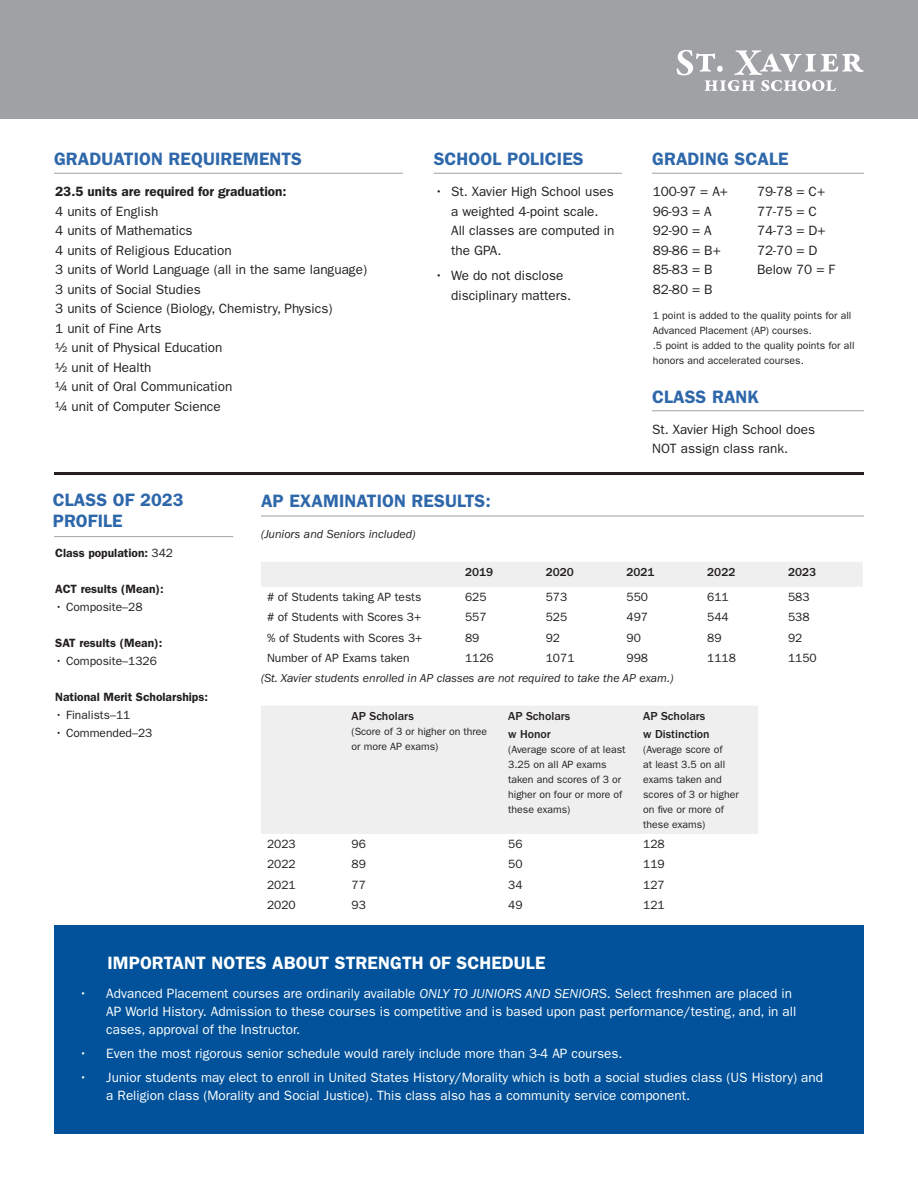
<style>
.page{position:relative;width:918px;height:1188px;background:#fff}
.page>*{position:absolute;margin:0;border:0;box-sizing:border-box;transform-origin:0 0}
.t1{font:600 18px/21.9px "ITC Franklin Gothic Std";letter-spacing:.005em;color:#2e68aa}
.t2{font:600 18px "ITC Franklin Gothic Std";letter-spacing:.005em;color:#fff}
.t3{font:13.5px/19.5px "ITC Franklin Gothic Std";color:#231f20}
.t4{font:13.5px/18px "ITC Franklin Gothic Std";color:#fff}
.t5{font:600 13.5px "ITC Franklin Gothic Std";color:#231f20}
.t6{font:12px "ITC Franklin Gothic Std";color:#231f20}
.t7{font:italic 12px "ITC Franklin Gothic Std";color:#231f20}
.t8{font:600 12px "ITC Franklin Gothic Std";color:#231f20}
.t9{font:500 12px "ITC Franklin Gothic Std";color:#231f20}
.t10{font:10.5px/15px "ITC Franklin Gothic Std";color:#231f20}
.s1{font-weight:400}
.s2{font-style:italic}
</style>
<div class="page">
<hr style="left:54px;top:536px;width:179px;height:1px;background:#a0a1a5">
<hr style="left:261px;top:516px;width:603px;height:1px;background:#a0a1a5">
<div style="left:261px;top:562px;width:602px;height:25px;background:#efeff0"></div>
<div style="left:261px;top:706px;width:497px;height:128px;background:#efeff0"></div>
<hr style="left:434px;top:173px;width:188px;height:1px;background:#a0a1a5">
<hr style="left:652px;top:173px;width:212px;height:1px;background:#a0a1a5">
<hr style="left:652px;top:410px;width:212px;height:1px;background:#a0a1a5">
<hr style="left:54px;top:173px;width:349px;height:1px;background:#a0a1a5">
<div style="left:0;top:0;width:918px;height:119px;background:#a0a1a5"></div>
<hr style="left:54px;top:472px;width:810px;height:3px;background:#231f20">
<div style="left:54px;top:926px;width:810px;height:208px;background:#01529a"></div>
<svg style="left:677px;top:50px;width:187px;height:41px"></svg>
<p class="t1" style="left:54px;top:148px;width:250px">GRADUATION REQUIREMENTS</p>
<p class="t5" style="left:55px;top:184px;width:233px">23.5 units are required for graduation:</p>
<p class="t3" style="left:55px;top:202px;width:105px">4 units of English</p>
<p class="t3" style="left:55px;top:221px;width:139px">4 units of Mathematics</p>
<p class="t3" style="left:55px;top:241px;width:178px">4 units of Religious Education</p>
<p class="t3" style="left:55px;top:260px;width:313px">3 units of World Language (all in the same language)</p>
<p class="t3" style="left:55px;top:280px;width:147px">3 units of Social Studies</p>
<p class="t3" style="left:55px;top:299px;width:279px">3 units of Science (Biology, Chemistry, Physics)</p>
<p class="t3" style="left:55px;top:319px;width:108px">1 unit of Fine Arts</p>
<p class="t3" style="left:55px;top:338px;width:169px">½ unit of Physical Education</p>
<p class="t3" style="left:55px;top:358px;width:98px">½ unit of Health</p>
<p class="t3" style="left:55px;top:377px;width:179px">¼ unit of Oral Communication</p>
<p class="t3" style="left:55px;top:397px;width:167px">¼ unit of Computer Science</p>
<p class="t1" style="left:434px;top:148px;width:151px">SCHOOL POLICIES</p>
<p class="t1" style="left:652px;top:148px;width:138px">GRADING SCALE</p>
<p class="t3" style="left:451px;top:182px;width:165px;text-indent:-16px">• St. Xavier High School uses a weighted 4-point scale.<br>All classes are computed in the GPA.</p>
<p class="t3" style="left:451px;top:266px;width:122px;text-indent:-16px">• We do not disclose disciplinary matters.</p>
<p class="t3" style="left:653px;top:182px;width:77px">100-97 = A+</p>
<p class="t3" style="left:653px;top:202px;width:61px">96-93 = A</p>
<p class="t3" style="left:653px;top:221px;width:61px">92-90 = A</p>
<p class="t3" style="left:653px;top:241px;width:70px">89-86 = B+</p>
<p class="t3" style="left:653px;top:260px;width:61px">85-83 = B</p>
<p class="t3" style="left:653px;top:280px;width:61px">82-80 = B</p>
<p class="t10" style="left:653px;top:308px;width:200px">1 point is added to the quality points for all<br>Advanced Placement (AP) courses.</p>
<p class="t10" style="left:653px;top:338px;width:203px">.5 point is added to the quality points for all honors and accelerated courses.</p>
<p class="t3" style="left:757px;top:182px;width:70px">79-78 = C+</p>
<p class="t3" style="left:757px;top:202px;width:61px">77-75 = C</p>
<p class="t3" style="left:757px;top:221px;width:70px">74-73 = D+</p>
<p class="t3" style="left:757px;top:241px;width:62px">72-70 = D</p>
<p class="t3" style="left:757px;top:260px;width:80px">Below 70 = F</p>
<p class="t1" style="left:652px;top:386px;width:109px">CLASS RANK</p>
<p class="t3" style="left:652px;top:420px;width:165px">St. Xavier High School does<br>NOT assign class rank.</p>
<p class="t1" style="left:53px;top:488px;width:132px">CLASS OF 2023<br>PROFILE</p>
<p class="t1" style="left:261px;top:490px;width:231px">AP EXAMINATION RESULTS:</p>
<p class="t8" style="left:55px;top:546px;width:119px">Class population: <span class="s1">342</span></p>
<p class="t8" style="left:55px;top:582px;width:110px">ACT results (Mean):</p>
<p class="t6" style="left:55px;top:600px;width:89px">• Composite–28</p>
<p class="t8" style="left:55px;top:636px;width:109px">SAT results (Mean):</p>
<p class="t6" style="left:55px;top:654px;width:103px">• Composite–1326</p>
<p class="t8" style="left:55px;top:690px;width:154px">National Merit Scholarships:</p>
<p class="t6" style="left:55px;top:708px;width:77px">• Finalists–11</p>
<p class="t6" style="left:55px;top:726px;width:99px">• Commended–23</p>
<p class="t7" style="left:261px;top:528px;width:156px">(Juniors and Seniors included)</p>
<p class="t9" style="left:465px;top:565px;width:30px">2019</p>
<p class="t9" style="left:546px;top:565px;width:30px">2020</p>
<p class="t9" style="left:627px;top:565px;width:30px">2021</p>
<p class="t9" style="left:707px;top:565px;width:30px">2022</p>
<p class="t9" style="left:788px;top:565px;width:30px">2023</p>
<p class="t6" style="left:267px;top:590px;width:156px"># of Students taking AP tests</p>
<p class="t6" style="left:465px;top:590px;width:23px">625</p>
<p class="t6" style="left:546px;top:590px;width:23px">573</p>
<p class="t6" style="left:627px;top:590px;width:23px">550</p>
<p class="t6" style="left:707px;top:590px;width:23px">611</p>
<p class="t6" style="left:788px;top:590px;width:23px">583</p>
<p class="t6" style="left:267px;top:610px;width:156px"># of Students with Scores 3+</p>
<p class="t6" style="left:465px;top:610px;width:23px">557</p>
<p class="t6" style="left:546px;top:610px;width:23px">525</p>
<p class="t6" style="left:627px;top:610px;width:23px">497</p>
<p class="t6" style="left:707px;top:610px;width:23px">544</p>
<p class="t6" style="left:788px;top:610px;width:23px">538</p>
<p class="t6" style="left:267px;top:631px;width:157px">% of Students with Scores 3+</p>
<p class="t6" style="left:465px;top:631px;width:16px">89</p>
<p class="t6" style="left:546px;top:631px;width:16px">92</p>
<p class="t6" style="left:627px;top:631px;width:16px">90</p>
<p class="t6" style="left:707px;top:631px;width:16px">89</p>
<p class="t6" style="left:788px;top:631px;width:16px">92</p>
<p class="t6" style="left:267px;top:651px;width:144px">Number of AP Exams taken</p>
<p class="t6" style="left:465px;top:651px;width:30px">1126</p>
<p class="t6" style="left:546px;top:651px;width:30px">1071</p>
<p class="t6" style="left:627px;top:651px;width:23px">998</p>
<p class="t6" style="left:707px;top:651px;width:30px">1118</p>
<p class="t6" style="left:788px;top:651px;width:30px">1150</p>
<p class="t7" style="left:261px;top:672px;width:414px">(St. Xavier students enrolled in AP classes are not required to take the AP exam.)</p>
<p class="t9" style="left:352px;top:709px;width:64px">AP Scholars</p>
<p class="t10" style="left:352px;top:724px;width:137px">(Score of 3 or higher on three or more AP exams)</p>
<p class="t9" style="left:508px;top:709px;width:64px">AP Scholars</p>
<p class="t9" style="left:508px;top:727px;width:44px">w Honor</p>
<p class="t10" style="left:508px;top:742px;width:119px">(Average score of at least<br>3.25 on all AP exams taken and scores of 3 or higher on four or more of these exams)</p>
<p class="t9" style="left:643px;top:709px;width:64px">AP Scholars</p>
<p class="t9" style="left:643px;top:727px;width:68px">w Distinction</p>
<p class="t10" style="left:643px;top:742px;width:97px">(Average score of<br>at least 3.5 on all exams taken and scores of 3 or higher on five or more of these exams)</p>
<p class="t6" style="left:267px;top:837px;width:30px">2023</p>
<p class="t6" style="left:352px;top:837px;width:16px">96</p>
<p class="t6" style="left:508px;top:837px;width:16px">56</p>
<p class="t6" style="left:643px;top:837px;width:23px">128</p>
<p class="t6" style="left:267px;top:857px;width:30px">2022</p>
<p class="t6" style="left:352px;top:857px;width:16px">89</p>
<p class="t6" style="left:508px;top:857px;width:16px">50</p>
<p class="t6" style="left:643px;top:857px;width:23px">119</p>
<p class="t6" style="left:267px;top:878px;width:30px">2021</p>
<p class="t6" style="left:352px;top:878px;width:16px">77</p>
<p class="t6" style="left:508px;top:878px;width:16px">34</p>
<p class="t6" style="left:643px;top:878px;width:23px">127</p>
<p class="t6" style="left:267px;top:898px;width:30px">2020</p>
<p class="t6" style="left:352px;top:898px;width:16px">93</p>
<p class="t6" style="left:508px;top:898px;width:16px">49</p>
<p class="t6" style="left:643px;top:898px;width:23px">121</p>
<p class="t2" style="left:107px;top:953px;width:440px">IMPORTANT NOTES ABOUT STRENGTH OF SCHEDULE</p>
<p class="t4" style="left:106px;top:985px;width:692px;text-indent:-27px">• Advanced Placement courses are ordinarily available <span class="s2">ONLY TO JUNIORS AND SENIORS</span>. Select freshmen are placed in<br>AP World History. Admission to these courses is competitive and is based upon past performance/testing, and, in all cases, approval of the Instructor.</p>
<p class="t4" style="left:79px;top:1045px;width:545px">• Even the most rigorous senior schedule would rarely include more than 3-4 AP courses.</p>
<p class="t4" style="left:106px;top:1069px;width:718px;text-indent:-27px">• Junior students may elect to enroll in United States History/Morality which is both a social studies class (US History) and a Religion class (Morality and Social Justice). This class also has a community service component.</p>
</div>
